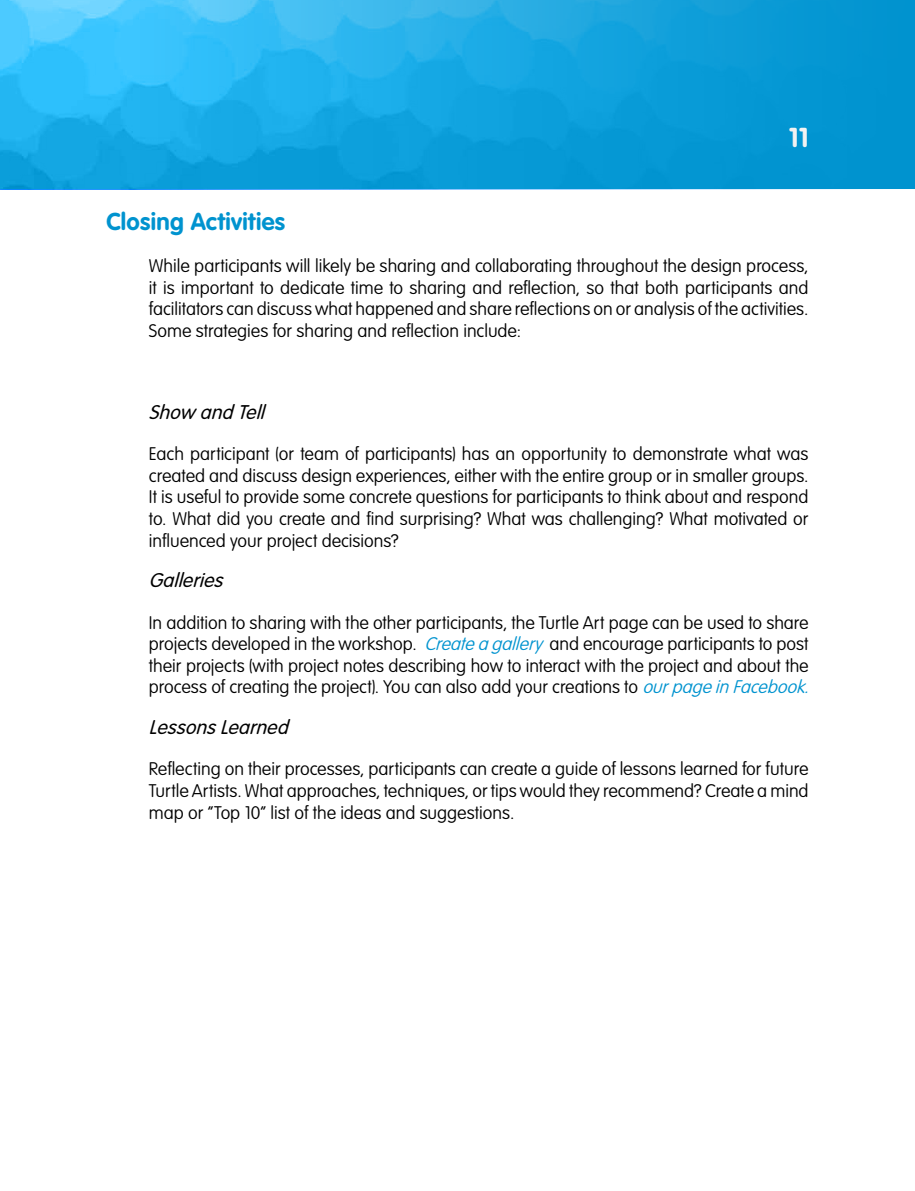
<style>
.page{position:relative;width:915px;height:1191px;background:#fff}
.page>*{position:absolute;margin:0;border:0;box-sizing:border-box;transform-origin:0 0}
.t1{font:700 27px "VAG Rounded Std";color:#fff}
.t2{font:700 24px "VAG Rounded Std";letter-spacing:.015em;color:#0093cf}
.t3{font:italic 300 19.5px "VAG Rounded Std";color:#000}
.t4{font:100 18px/21.6px "VAG Rounded Std";color:#000;text-align:justify}
.s1{font-style:italic;color:#0093cf}
</style>
<div class="page">
<img style="left:0;top:0;width:914px;height:189px">
<h1 class="t1" style="left:788px;top:121px;width:21px">11</h1>
<h2 class="t2" style="left:106px;top:208px;width:180px">Closing Activities</h2>
<p class="t4" style="left:149px;top:255px;width:661px">While participants will likely be sharing and collaborating throughout the design process, it is important to dedicate time to sharing and reflection, so that both participants and facilitators can discuss what happened and share reflections on or analysis of the activities.<br>Some strategies for sharing and reflection include:</p>
<p class="t3" style="left:149px;top:401px;width:123px">Show andTell</p>
<p class="t4" style="left:149px;top:444px;width:661px">Each participant (or team of participants) has an opportunity to demonstrate what was created and discuss design experiences, either with the entire group or in smaller groups.<br>It is useful to provide some concrete questions for participants to think about and respond to. What did you create and find surprising? What was challenging? What motivated or influenced your project decisions?</p>
<p class="t3" style="left:149px;top:569px;width:81px">Galleries</p>
<p class="t4" style="left:149px;top:612px;width:666px;text-align:left">In addition to sharing with the other participants, the Turtle Art page can be used to share projects developed in the workshop. <span class="s1">Createagallery</span> and encourage participants to post their projects (with project notes describing how to interact with the project and about the process of creating the project). You can also add your creations to <span class="s1">ourpageinFacebook.</span></p>
<p class="t3" style="left:149px;top:716px;width:146px">LessonsLearned</p>
<p class="t4" style="left:149px;top:759px;width:661px">Reflecting on their processes, participants can create a guide of lessons learned for future Turtle Artists. What approaches, techniques, or tips would they recommend? Create a mind map or “Top 10” list of the ideas and suggestions.</p>
</div>
